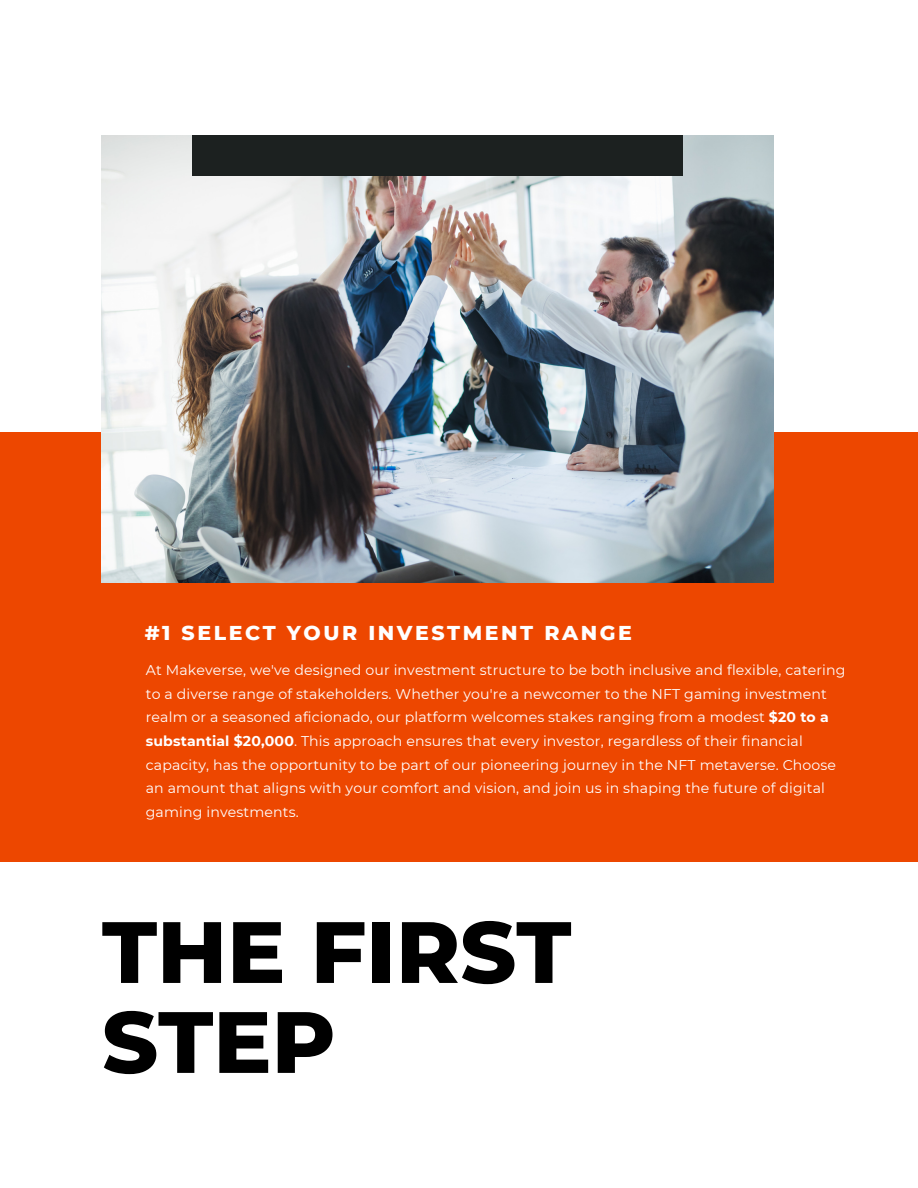
<style>
.page{position:relative;width:918px;height:1188px;background:#fff}
.page>*{position:absolute;margin:0;border:0;box-sizing:border-box;transform-origin:0 0}
.t1{font:800 86.85px/90px "Montserrat";color:#000}
.t2{font:800 20.55px "Montserrat";letter-spacing:.125em;color:#fff}
.t3{font:14.1px/23.7px "Montserrat";letter-spacing:.01em;color:#fff}
.s1{font-weight:700}
</style>
<div class="page">
<div style="left:0;top:433px;width:918px;height:429px;background:#ed4700"></div>
<img style="left:102px;top:135px;width:672px;height:448px">
<div style="left:193px;top:135px;width:490px;height:41px;background:#1c2120"></div>
<p class="t2" style="left:145px;top:620px;width:489px">#1 SELECT YOUR INVESTMENT RANGE</p>
<p class="t3" style="left:146px;top:658px;width:701px">At Makeverse, we've designed our investment structure to be both inclusive and flexible, catering to a diverse range of stakeholders. Whether you're a newcomer to the NFT gaming investment realm or a seasoned aficionado, our platform welcomes stakes ranging from a modest <span class="s1">$20 to a substantial $20,000</span>. This approach ensures that every investor, regardless of their financial capacity, has the opportunity to be part of our pioneering journey in the NFT metaverse. Choose an amount that aligns with your comfort and vision, and join us in shaping the future of digital gaming investments.</p>
<p class="t1" style="left:102px;top:907px;width:471px">THE FIRST<br>STEP</p>
</div>
